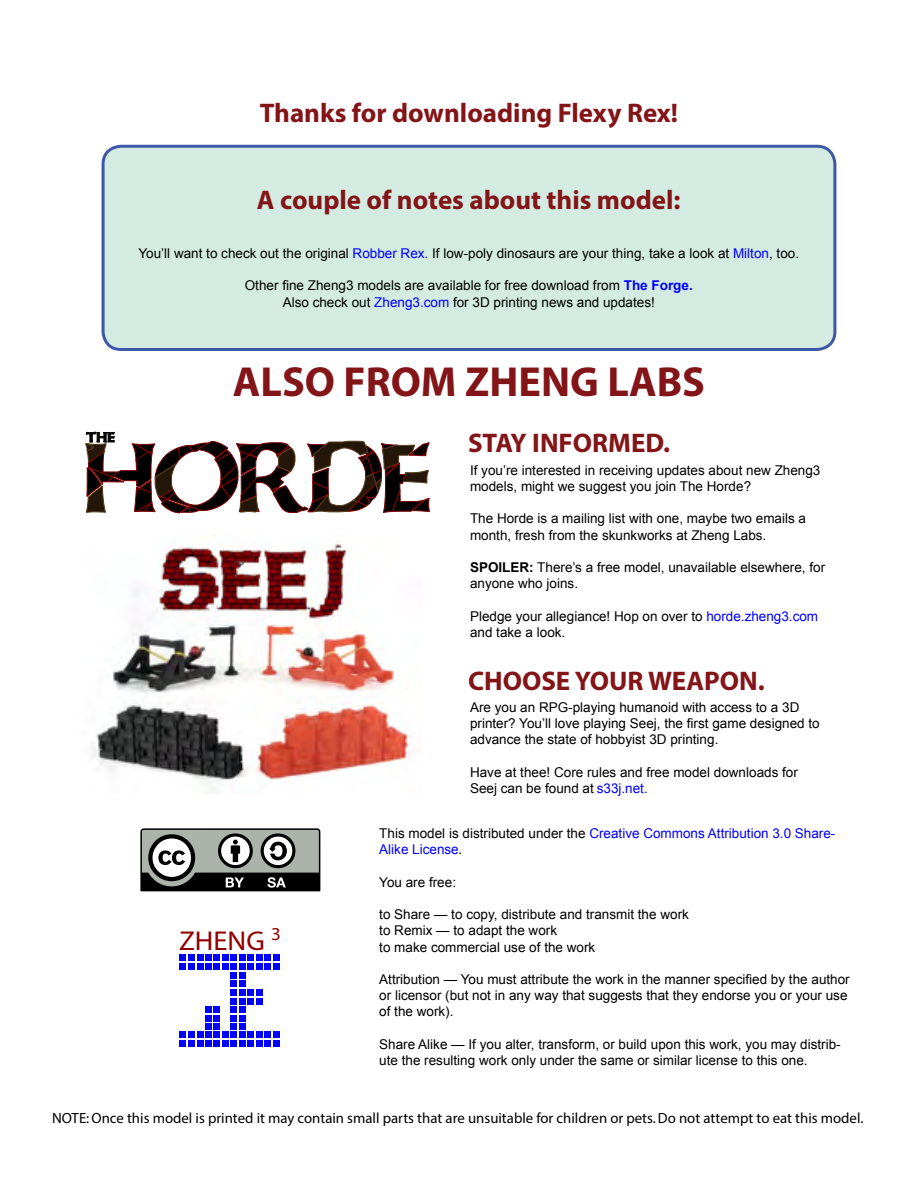
<style>
.page{position:relative;width:918px;height:1188px;background:#fff}
.page>*{position:absolute;margin:0;border:0;box-sizing:border-box;transform-origin:0 0}
.t1{font:700 42.15px "Myriad Pro";color:#831518}
.t2{font:27.3px "Myriad Pro";color:#8f0000;scale:1.04 1}
.t3{font:700 27px "Myriad Pro";color:#831518}
.t4{font:14.85px "Myriad Pro";color:#000}
.t5{font:13.5px/16.2px "Arial";color:#000}
.t6{font:13.5px/16.2px "Arial";color:#00f}
.s1{color:#00f}
.s2{font-weight:700;color:#00f}
.s3{font-weight:700}
.s4{color:#000}
.s5{font-family:"Myriad Pro";color:#000}
</style>
<div class="page">
<div style="left:103px;top:146px;width:732px;height:204px;background:#d3ebe1;border-radius:18px"></div>
<div style="left:102px;top:145px;width:734px;height:206px;border:3px solid #3d58a7;border-radius:18px"></div>
<img style="left:91px;top:540px;width:322px;height:245px">
<svg style="left:140px;top:828px;width:180px;height:63px"></svg>
<svg style="left:85px;top:432px;width:345px;height:82px"></svg>
<div style="left:179px;top:954px;width:7px;height:7px;background:#00f"></div>
<div style="left:179px;top:963px;width:7px;height:7px;background:#00f"></div>
<div style="left:188px;top:954px;width:7px;height:7px;background:#00f"></div>
<div style="left:188px;top:963px;width:7px;height:7px;background:#00f"></div>
<div style="left:197px;top:954px;width:6px;height:7px;background:#00f"></div>
<div style="left:197px;top:963px;width:6px;height:7px;background:#00f"></div>
<div style="left:205px;top:954px;width:7px;height:7px;background:#00f"></div>
<div style="left:205px;top:963px;width:7px;height:7px;background:#00f"></div>
<div style="left:214px;top:954px;width:6px;height:7px;background:#00f"></div>
<div style="left:214px;top:963px;width:6px;height:7px;background:#00f"></div>
<div style="left:222px;top:954px;width:7px;height:7px;background:#00f"></div>
<div style="left:222px;top:963px;width:7px;height:7px;background:#00f"></div>
<div style="left:179px;top:1032px;width:7px;height:6px;background:#00f"></div>
<div style="left:179px;top:1040px;width:7px;height:7px;background:#00f"></div>
<div style="left:188px;top:1032px;width:7px;height:6px;background:#00f"></div>
<div style="left:188px;top:1040px;width:7px;height:7px;background:#00f"></div>
<svg style="left:197px;top:1032px;width:6px;height:6px"></svg>
<div style="left:197px;top:1040px;width:6px;height:7px;background:#00f"></div>
<div style="left:205px;top:1032px;width:7px;height:6px;background:#00f"></div>
<div style="left:205px;top:1040px;width:7px;height:7px;background:#00f"></div>
<svg style="left:214px;top:1032px;width:6px;height:6px"></svg>
<div style="left:214px;top:1040px;width:6px;height:7px;background:#00f"></div>
<div style="left:222px;top:1032px;width:7px;height:6px;background:#00f"></div>
<div style="left:222px;top:1040px;width:7px;height:7px;background:#00f"></div>
<div style="left:230px;top:954px;width:7px;height:7px;background:#00f"></div>
<div style="left:230px;top:963px;width:7px;height:7px;background:#00f"></div>
<div style="left:239px;top:954px;width:7px;height:7px;background:#00f"></div>
<div style="left:239px;top:963px;width:7px;height:7px;background:#00f"></div>
<div style="left:230px;top:972px;width:7px;height:7px;background:#00f"></div>
<div style="left:230px;top:980px;width:7px;height:7px;background:#00f"></div>
<div style="left:239px;top:972px;width:7px;height:7px;background:#00f"></div>
<div style="left:239px;top:980px;width:7px;height:7px;background:#00f"></div>
<div style="left:230px;top:989px;width:7px;height:7px;background:#00f"></div>
<div style="left:230px;top:998px;width:7px;height:6px;background:#00f"></div>
<div style="left:239px;top:989px;width:7px;height:7px;background:#00f"></div>
<div style="left:239px;top:998px;width:7px;height:6px;background:#00f"></div>
<div style="left:247px;top:989px;width:7px;height:7px;background:#00f"></div>
<div style="left:247px;top:998px;width:7px;height:6px;background:#00f"></div>
<div style="left:256px;top:989px;width:7px;height:7px;background:#00f"></div>
<div style="left:256px;top:998px;width:7px;height:6px;background:#00f"></div>
<div style="left:230px;top:1006px;width:7px;height:7px;background:#00f"></div>
<div style="left:230px;top:1015px;width:7px;height:7px;background:#00f"></div>
<div style="left:239px;top:1006px;width:7px;height:7px;background:#00f"></div>
<div style="left:239px;top:1015px;width:7px;height:7px;background:#00f"></div>
<div style="left:230px;top:1023px;width:7px;height:7px;background:#00f"></div>
<div style="left:230px;top:1032px;width:7px;height:6px;background:#00f"></div>
<div style="left:239px;top:1023px;width:7px;height:7px;background:#00f"></div>
<div style="left:205px;top:1006px;width:7px;height:7px;background:#00f"></div>
<div style="left:205px;top:1015px;width:7px;height:7px;background:#00f"></div>
<div style="left:214px;top:1006px;width:6px;height:7px;background:#00f"></div>
<div style="left:214px;top:1015px;width:6px;height:7px;background:#00f"></div>
<div style="left:205px;top:1023px;width:7px;height:7px;background:#00f"></div>
<div style="left:214px;top:1023px;width:6px;height:7px;background:#00f"></div>
<div style="left:239px;top:1032px;width:7px;height:6px;background:#00f"></div>
<div style="left:230px;top:1040px;width:7px;height:7px;background:#00f"></div>
<div style="left:239px;top:1040px;width:7px;height:7px;background:#00f"></div>
<div style="left:247px;top:954px;width:7px;height:7px;background:#00f"></div>
<div style="left:247px;top:963px;width:7px;height:7px;background:#00f"></div>
<div style="left:256px;top:954px;width:7px;height:7px;background:#00f"></div>
<div style="left:256px;top:963px;width:7px;height:7px;background:#00f"></div>
<div style="left:264px;top:954px;width:7px;height:7px;background:#00f"></div>
<div style="left:264px;top:963px;width:7px;height:7px;background:#00f"></div>
<div style="left:273px;top:954px;width:6px;height:7px;background:#00f"></div>
<div style="left:273px;top:963px;width:6px;height:7px;background:#00f"></div>
<div style="left:247px;top:1032px;width:7px;height:6px;background:#00f"></div>
<div style="left:247px;top:1040px;width:7px;height:7px;background:#00f"></div>
<div style="left:256px;top:1032px;width:7px;height:6px;background:#00f"></div>
<div style="left:256px;top:1040px;width:7px;height:7px;background:#00f"></div>
<div style="left:264px;top:1032px;width:7px;height:6px;background:#00f"></div>
<div style="left:264px;top:1040px;width:7px;height:7px;background:#00f"></div>
<svg style="left:273px;top:1032px;width:6px;height:6px"></svg>
<div style="left:273px;top:1040px;width:6px;height:7px;background:#00f"></div>
<h3 class="t3" style="left:260px;top:95px;width:420px">Thanks for downloading Flexy Rex!</h3>
<h3 class="t3" style="left:257px;top:183px;width:425px">A couple of notes about this model:</h3>
<p class="t5" style="left:138px;top:245px;width:662px">You’ll want to check out the original <span class="s1">Robber Rex.</span> If low-poly dinosaurs are your thing, take a look at <span class="s1">Milton</span>, too.</p>
<p class="t5" style="left:245px;top:278px;width:449px;text-align:center">Other fine Zheng3 models are available for free download from <span class="s2">The Forge.<br></span>Also check out <span class="s1">Zheng3.com</span> for 3D printing news and updates!</p>
<h1 class="t1" style="left:233px;top:354px;width:474px">ALSO FROM ZHENG LABS</h1>
<h3 class="t3" style="left:468px;top:426px;width:204px">STAY INFORMED.</h3>
<p class="t5" style="left:470px;top:462px;width:352px">If you’re interested in receiving updates about new Zheng3 models, might we suggest you join The Horde?</p>
<p class="t5" style="left:470px;top:511px;width:338px">The Horde is a mailing list with one, maybe two emails a month, fresh from the skunkworks at Zheng Labs.</p>
<p class="t5" style="left:470px;top:559px;width:357px"><span class="s3">SPOILER:</span> There’s a free model, unavailable elsewhere, for anyone who joins.</p>
<p class="t5" style="left:470px;top:608px;width:350px">Pledge your allegiance! Hop on over to <span class="s1">horde.zheng3.com </span>and take a look.</p>
<h2 class="t2" style="left:179px;top:924px;width:99px">ZHENG <sup>3</sup></h2>
<h3 class="t3" style="left:468px;top:663px;width:298px">CHOOSE YOUR WEAPON.</h3>
<p class="t5" style="left:470px;top:699px;width:351px">Are you an RPG-playing humanoid with access to a 3D printer? You’ll love playing Seej, the first game designed to advance the state of hobbyist 3D printing.</p>
<p class="t5" style="left:470px;top:764px;width:329px">Have at thee! Core rules and free model downloads for<br>Seej can be found at <span class="s1">s33j.net.</span></p>
<p class="t6" style="left:379px;top:825px;width:458px"><span class="s4">This model is distributed under the</span> Creative Commons Attribution 3.0 Share-<br>Alike License<span class="s5">.</span></p>
<p class="t5" style="left:379px;top:874px;width:78px">You are free:</p>
<p class="t5" style="left:379px;top:906px;width:311px">to Share — to copy, distribute and transmit the work to Remix — to adapt the work<br>to make commercial use of the work</p>
<p class="t5" style="left:379px;top:971px;width:472px">Attribution — You must attribute the work in the manner specified by the author or licensor (but not in any way that suggests that they endorse you or your use of the work).</p>
<p class="t5" style="left:379px;top:1036px;width:463px">Share Alike — If you alter, transform, or build upon this work, you may distrib&shy;ute the resulting work only under the same or similar license to this one.</p>
<p class="t4" style="left:52px;top:1108px;width:813px">NOTE: Once this model is printed it may contain small parts that are unsuitable for children or pets. Do not attempt to eat this model.</p>
</div>
